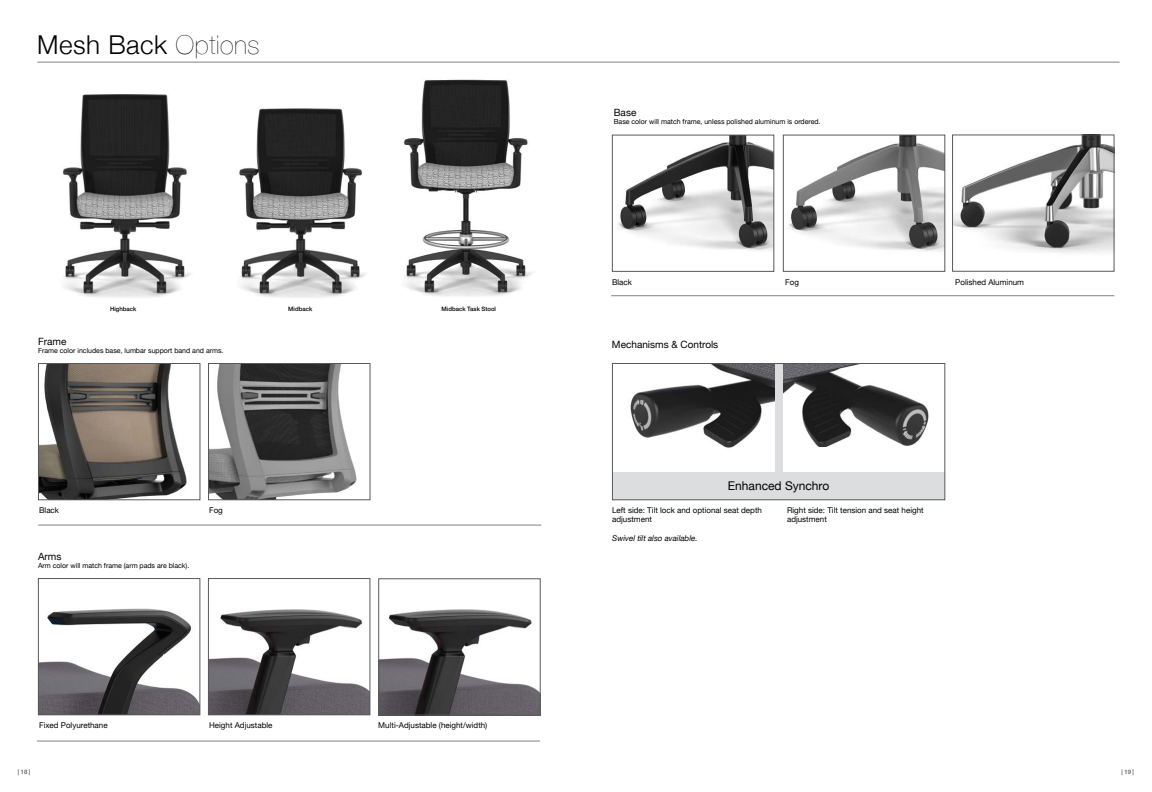
<style>
.page{position:relative;width:1152px;height:792px;background:#fff}
.page>*{position:absolute;margin:0;border:0;box-sizing:border-box;transform-origin:0 0}
.t1{font:300 26px "Helvetica Neue";letter-spacing:.02em;color:#000}
.t2{font:12px "Helvetica Neue";color:#000}
.t3{font:10px "Helvetica Neue";color:#000}
.t4{font:8px/9px "Helvetica Neue";color:#000}
.t5{font:italic 8px "Helvetica Neue";color:#000}
.t6{font:7px "Helvetica Neue";color:#000}
.t7{font:500 6px "Helvetica Neue";color:#000}
.t8{font:500 6px "Helvetica Neue";color:#58595b}
.s1{font-weight:200}
</style>
<div class="page">
<img style="left:403px;top:79px;width:129px;height:217px">
<img style="left:62px;top:94px;width:129px;height:203px">
<img style="left:239px;top:108px;width:127px;height:190px">
<img style="left:630px;top:365px;width:145px;height:83px">
<img style="left:782px;top:365px;width:147px;height:82px">
<div style="left:775px;top:363px;width:7px;height:121px;background:#dcddde"></div>
<div style="left:612px;top:473px;width:333px;height:27px;background:#dcddde"></div>
<div style="left:612px;top:363px;width:333px;height:137px;border:1px solid #58595b"></div>
<hr style="left:37px;top:62px;width:1083px;height:1px;background:#808285">
<img style="left:618px;top:137px;width:154px;height:114px">
<div style="left:612px;top:135px;width:162px;height:137px;border:1px solid #58595b"></div>
<img style="left:788px;top:137px;width:155px;height:114px">
<div style="left:783px;top:135px;width:162px;height:137px;border:1px solid #58595b"></div>
<img style="left:954px;top:137px;width:158px;height:116px">
<div style="left:952px;top:135px;width:162px;height:137px;border:1px solid #58595b"></div>
<hr style="left:37px;top:741px;width:503px;height:1px;background:#808285">
<img style="left:40px;top:608px;width:158px;height:105px">
<div style="left:38px;top:578px;width:162px;height:137px;border:1px solid #58595b"></div>
<img style="left:380px;top:609px;width:158px;height:104px">
<div style="left:378px;top:579px;width:162px;height:136px;border:1px solid #58595b"></div>
<img style="left:210px;top:609px;width:158px;height:104px">
<div style="left:208px;top:578px;width:162px;height:137px;border:1px solid #58595b"></div>
<hr style="left:38px;top:525px;width:503px;height:1px;background:#808285">
<hr style="left:611px;top:295px;width:503px;height:1px;background:#808285">
<img style="left:40px;top:365px;width:147px;height:133px">
<div style="left:38px;top:363px;width:162px;height:137px;border:1px solid #58595b"></div>
<img style="left:210px;top:365px;width:147px;height:133px">
<div style="left:208px;top:363px;width:162px;height:137px;border:1px solid #58595b"></div>
<p class="t1" style="left:37px;top:24px;width:224px">Mesh Back <span class="s1">Options</span></p>
<p class="t7" style="left:110px;top:304px;width:28px">Highback</p>
<p class="t7" style="left:288px;top:304px;width:26px">Midback</p>
<p class="t7" style="left:442px;top:304px;width:56px">Midback Task Stool</p>
<p class="t3" style="left:38px;top:334px;width:30px">Frame</p>
<p class="t6" style="left:38px;top:345px;width:187px">Frame color includes base, lumbar support band and arms.</p>
<p class="t4" style="left:39px;top:506px;width:21px">Black</p>
<p class="t4" style="left:209px;top:506px;width:15px">Fog</p>
<p class="t3" style="left:38px;top:549px;width:25px">Arms</p>
<p class="t6" style="left:38px;top:560px;width:153px">Arm color will match frame (arm pads are black).</p>
<p class="t4" style="left:39px;top:721px;width:70px">Fixed Polyurethane</p>
<p class="t4" style="left:209px;top:721px;width:65px">Height Adjustable</p>
<p class="t4" style="left:378px;top:721px;width:111px">Multi-Adjustable (height/width)</p>
<p class="t3" style="left:614px;top:105px;width:24px">Base</p>
<p class="t6" style="left:614px;top:117px;width:208px">Base color will match frame, unless polished aluminum is ordered.</p>
<p class="t4" style="left:612px;top:278px;width:21px">Black</p>
<p class="t4" style="left:785px;top:278px;width:15px">Fog</p>
<p class="t4" style="left:955px;top:278px;width:70px">Polished Aluminum</p>
<p class="t3" style="left:612px;top:337px;width:108px">Mechanisms &amp; Controls</p>
<p class="t2" style="left:728px;top:477px;width:103px">Enhanced Synchro</p>
<p class="t4" style="left:612px;top:506px;width:151px">Left side: Tilt lock and optional seat depth adjustment</p>
<p class="t5" style="left:612px;top:533px;width:87px">Swivel tilt also available.</p>
<p class="t4" style="left:787px;top:506px;width:138px">Right side: Tilt tension and seat height adjustment</p>
<p class="t8" style="left:18px;top:767px;width:14px">| 18 |</p>
<p class="t8" style="left:1122px;top:767px;width:14px">| 19 |</p>
</div>
